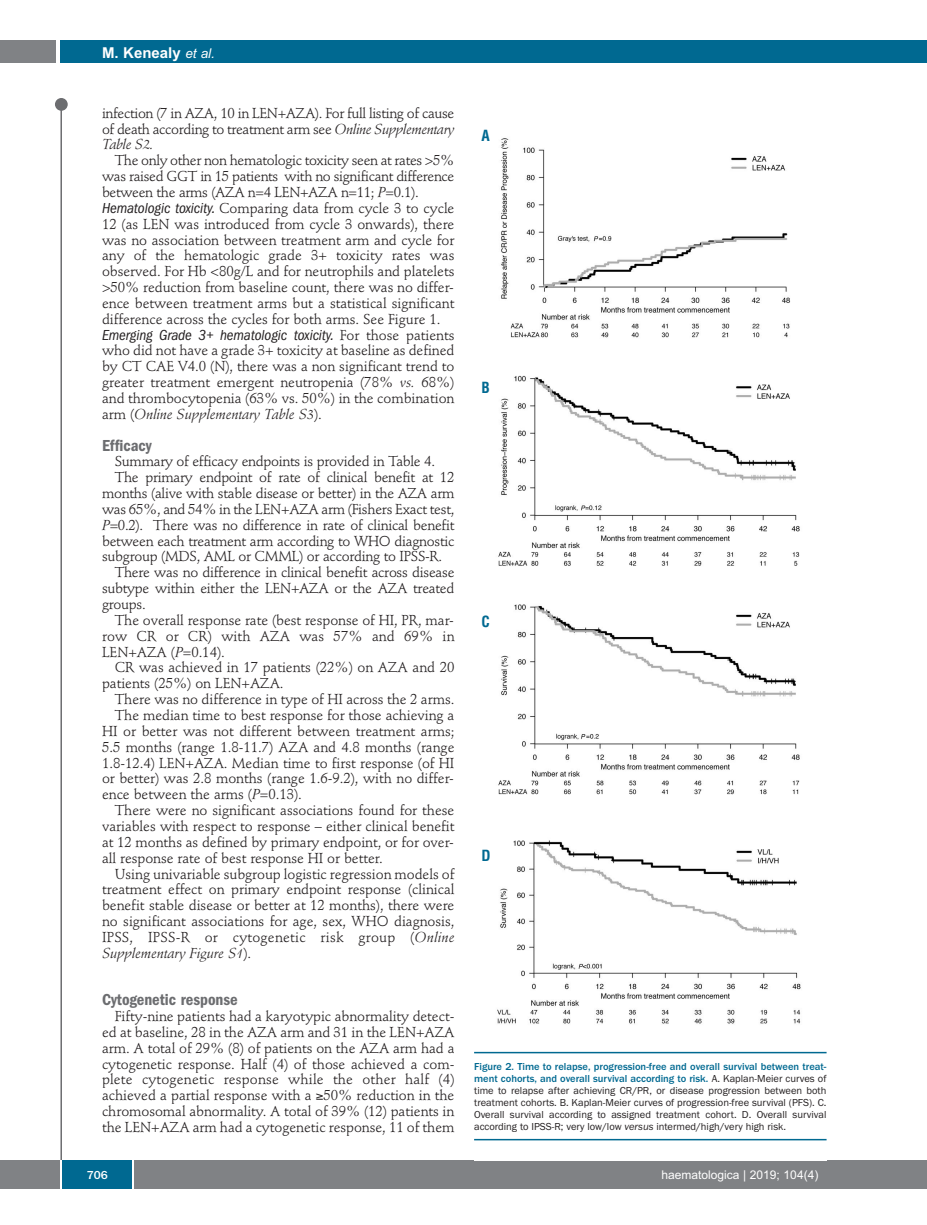
<style>
.page{position:relative;width:927px;height:1225px;background:#fff}
.page>*{position:absolute;margin:0;border:0;box-sizing:border-box;transform-origin:0 0}
.t1{font:600 condensed 16.5px "Franklin Gothic";color:#6c6d70}
.t2{font:italic condensed 15px "Franklin Gothic";letter-spacing:-.005em;color:#231f20}
.t3{font:700 15px "Arial";color:#fff}
.t4{font:700 condensed 15px "Helvetica";color:#006991}
.t5{font:14.25px/15.9px "Stempel Schneidler";letter-spacing:-.005em;color:#231f20;text-align:justify}
.t6{font:14.25px "Stempel Schneidler";letter-spacing:.015em;color:#231f20}
.t7{font:italic 14.25px "Stempel Schneidler";letter-spacing:-.005em;color:#231f20}
.t8{font:12px "Arial";color:#fff}
.t9{font:500 12px "Franklin Gothic";color:#fff}
.t10{font:10.5px/12px "Franklin Gothic";color:#231f20;text-align:justify}
.s1{font-weight:400;font-style:italic;font-size:13.5px}
.s2{font-style:italic}
.s3{font-family:"Franklin Gothic";font-style:italic;font-stretch:condensed;font-size:15px}
.s4{font-family:"Stempel Schneidler";font-style:normal;font-stretch:normal;font-size:14.25px}
.s5{font-style:normal}
.s6{font-weight:500;color:#006991}
</style>
<div class="page">
<div style="left:911px;top:40px;width:16px;height:22px;background:#006991"></div>
<div style="left:910px;top:1160px;width:17px;height:28px;background:#808285"></div>
<div style="left:55px;top:98px;width:13px;height:13px;background:#6c6d70;border-radius:50%"></div>
<hr style="left:60px;top:101px;width:2px;height:1061px;background:#6c6d70">
<div style="left:60px;top:40px;width:852px;height:22px;background:#006991"></div>
<div style="left:0;top:40px;width:56px;height:22px;background:#808285"></div>
<div style="left:0;top:1160px;width:911px;height:28px;background:#808285"></div>
<div style="left:62px;top:1160px;width:71px;height:28px;background:#006991"></div>
<hr style="left:60px;top:1160px;width:2px;height:28px;background:#fff">
<svg style="left:133px;top:1160px;width:1px;height:28px"></svg>
<img style="left:497px;top:138px;width:304px;height:886px">
<hr style="left:474px;top:1051px;width:353px;height:2px;background:#006991">
<hr style="left:474px;top:1139px;width:353px;height:1px;background:#006991">
<p class="t3" style="left:102px;top:44px;width:115px">M. Kenealy <span class="s1">et al.</span></p>
<p class="t5" style="left:102px;top:106px;width:354px">infection (7 in AZA, 10 in LEN+AZA). For full listing of cause of death according to treatment arm see <span class="s2">Online Supplementary Table S2.</span></p>
<p class="t5" style="left:102px;top:154px;width:354px;text-align:left;text-indent:13px">The only other non hematologic toxicity seen at rates &gt;5% was raised GGT in 15 patients with no significant difference between the arms (AZA n=4 LEN+AZA n=11; <span class="s2">P</span>=0.1).<br><span class="s3">Hematologic toxicity.</span> Comparing data from cycle 3 to cycle 12 (as LEN was introduced from cycle 3 onwards), there was no association between treatment arm and cycle for any of the hematologic grade 3+ toxicity rates was observed. For Hb &lt;80g/L and for neutrophils and platelets &gt;50% reduction from baseline count, there was no differ&shy;ence between treatment arms but a statistical significant difference across the cycles for both arms. See Figure 1.</p>
<p class="t2" style="left:102px;top:329px;width:354px">Emerging Grade 3+ hematologic toxicity. <span class="s4">For those patients</span></p>
<p class="t5" style="left:102px;top:344px;width:354px">who did not have a grade 3+ toxicity at baseline as defined by CT CAE V4.0 (N), there was a non significant trend to greater treatment emergent neutropenia (78% <span class="s2">vs.</span> 68%) and thrombocytopenia (63% vs. 50%) in the combination arm (<span class="s2">Online Supplementary Table S3</span>).</p>
<p class="t1" style="left:102px;top:439px;width:51px">Efficacy</p>
<p class="t5" style="left:115px;top:455px;width:322px">Summary of efficacy endpoints is provided in Table 4.</p>
<p class="t5" style="left:115px;top:471px;width:341px">The primary endpoint of rate of clinical benefit at 12</p>
<p class="t5" style="left:102px;top:486px;width:354px">months (alive with stable disease or better) in the AZA arm</p>
<p class="t5" style="left:102px;top:502px;width:354px">was 65%, and 54% in the LEN+AZA arm (Fishers Exact test,</p>
<p class="t5" style="left:102px;top:518px;width:354px"><span class="s2">P</span>=0.2). There was no difference in rate of clinical benefit</p>
<p class="t5" style="left:102px;top:534px;width:354px">between each treatment arm according to WHO diagnostic</p>
<p class="t5" style="left:102px;top:550px;width:342px">subgroup (MDS, AML or CMML) or according to IPSS-R.</p>
<p class="t5" style="left:115px;top:566px;width:341px">There was no difference in clinical benefit across disease</p>
<p class="t5" style="left:102px;top:582px;width:354px">subtype within either the LEN+AZA or the AZA treated</p>
<p class="t5" style="left:102px;top:597px;width:45px">groups.</p>
<p class="t5" style="left:115px;top:613px;width:341px">The overall response rate (best response of HI, PR, mar-</p>
<p class="t5" style="left:102px;top:629px;width:354px">row CR or CR) with AZA was 57% and 69% in</p>
<p class="t5" style="left:102px;top:645px;width:124px">LEN+AZA (<span class="s2">P</span>=0.14).</p>
<p class="t5" style="left:115px;top:661px;width:341px">CR was achieved in 17 patients (22%) on AZA and 20</p>
<p class="t5" style="left:102px;top:677px;width:183px">patients (25%) on LEN+AZA.</p>
<p class="t5" style="left:115px;top:692px;width:341px">There was no difference in type of HI across the 2 arms.</p>
<p class="t5" style="left:115px;top:708px;width:341px">The median time to best response for those achieving a</p>
<p class="t5" style="left:102px;top:724px;width:354px">HI or better was not different between treatment arms;</p>
<p class="t5" style="left:102px;top:740px;width:354px">5.5 months (range 1.8-11.7) AZA and 4.8 months (range</p>
<p class="t5" style="left:102px;top:756px;width:354px">1.8-12.4) LEN+AZA. Median time to first response (of HI</p>
<p class="t5" style="left:102px;top:772px;width:353px">or better) was 2.8 months (range 1.6-9.2), with no differ-</p>
<p class="t5" style="left:102px;top:788px;width:201px">ence between the arms (<span class="s2">P</span>=0.13).</p>
<p class="t5" style="left:115px;top:803px;width:341px">There were no significant associations found for these</p>
<p class="t5" style="left:102px;top:819px;width:354px">variables with respect to response – either clinical benefit</p>
<p class="t5" style="left:102px;top:835px;width:353px">at 12 months as defined by primary endpoint, or for over-</p>
<p class="t5" style="left:102px;top:851px;width:282px">all response rate of best response HI or better.</p>
<p class="t5" style="left:115px;top:867px;width:341px">Using univariable subgroup logistic regression models of</p>
<p class="t5" style="left:102px;top:883px;width:354px">treatment effect on primary endpoint response (clinical</p>
<p class="t5" style="left:102px;top:898px;width:354px">benefit stable disease or better at 12 months), there were</p>
<p class="t5" style="left:102px;top:914px;width:354px">no significant associations for age, sex, WHO diagnosis,</p>
<p class="t6" style="left:102px;top:931px;width:354px">IPSS, IPSS-R or cytogenetic risk group (<span class="s2">Online</span></p>
<p class="t7" style="left:102px;top:947px;width:151px">Supplementary Figure S1<span class="s5">).</span></p>
<p class="t1" style="left:102px;top:994px;width:137px">Cytogenetic response</p>
<p class="t5" style="left:102px;top:1009px;width:354px;text-indent:13px">Fifty-nine patients had a karyotypic abnormality detect&shy;ed at baseline, 28 in the AZA arm and 31 in the LEN+AZA arm. A total of 29% (8) of patients on the AZA arm had a cytogenetic response. Half (4) of those achieved a com&shy;plete cytogenetic response while the other half (4) achieved a partial response with a ≥50% reduction in the chromosomal abnormality. A total of 39% (12) patients in the LEN+AZA arm had a cytogenetic response, 11 of them</p>
<p class="t4" style="left:482px;top:127px;width:10px">A</p>
<p class="t4" style="left:482px;top:379px;width:10px">B</p>
<p class="t4" style="left:482px;top:613px;width:10px">C</p>
<p class="t4" style="left:482px;top:847px;width:11px">D</p>
<p class="t10" style="left:474px;top:1060px;width:354px"><span class="s6">Figure 2. Time to relapse, progression-free and overall survival between treat&shy;ment cohorts, and overall survival according to risk.</span> A. Kaplan-Meier curves of time to relapse after achieving CR/PR, or disease progression between both treatment cohorts. B. Kaplan-Meier curves of progression-free survival (PFS). C.<br>Overall survival according to assigned treatment cohort. D. Overall survival according to IPSS-R; very low/low <span class="s2">versus</span> intermed/high/very high risk.</p>
<p class="t9" style="left:87px;top:1167px;width:23px">706</p>
<p class="t8" style="left:661px;top:1167px;width:158px">haematologica | 2019; 104(4)</p>
</div>
